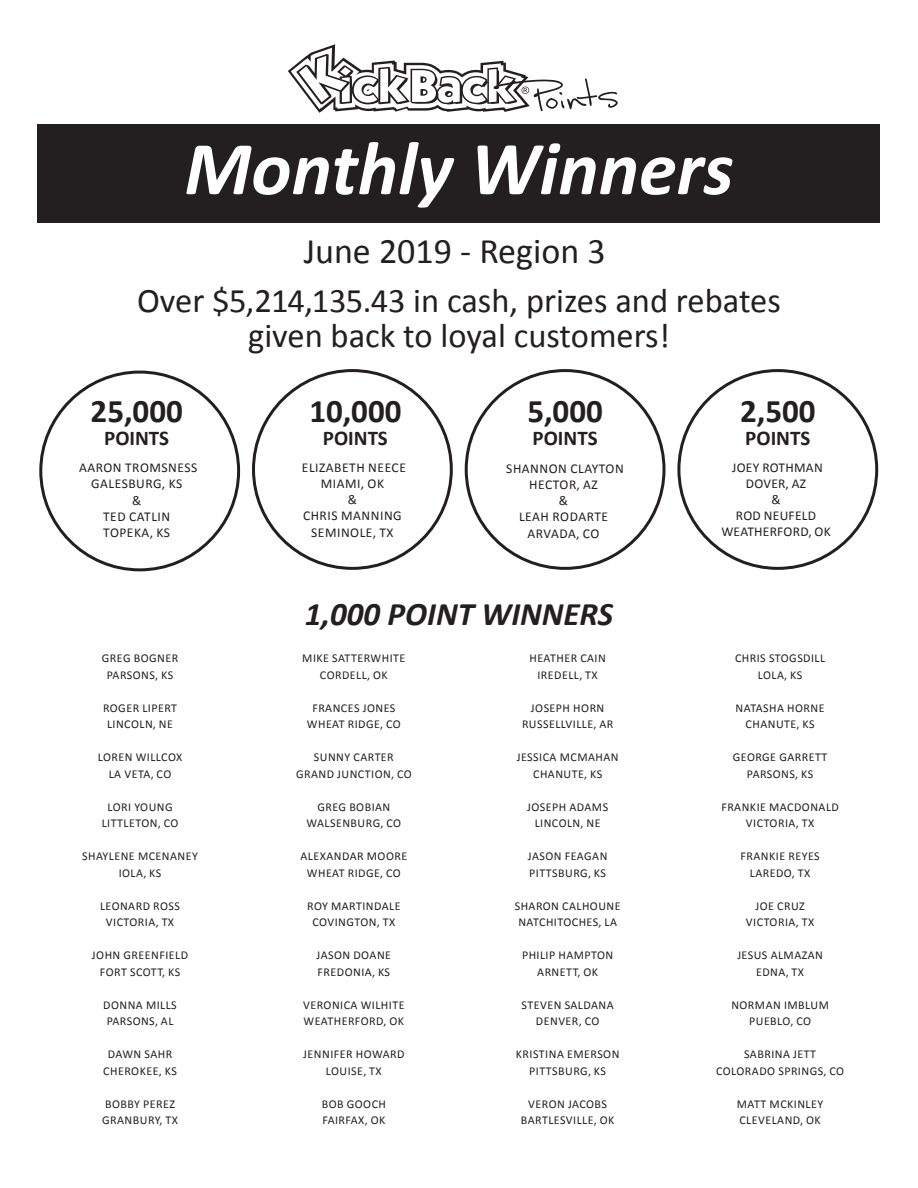
<style>
.page{position:relative;width:918px;height:1188px;background:#fff}
.page>*{position:absolute;margin:0;border:0;box-sizing:border-box;transform-origin:0 0}
.t1{font:italic 700 76.5px "Calibri";color:#fff}
.t2{font:36px "Calibri";color:#231f20}
.t3{font:34.5px "Calibri";color:#231f20}
.t4{font:700 33px "Calibri";color:#231f20}
.t5{font:italic 700 33px "Calibri";color:#231f20}
.t6{font:700 21px "Calibri";color:#231f20}
.t7{font:13.5px "Calibri";letter-spacing:.04em;color:#231f20}
.t8{font:13.5px "Calibri";letter-spacing:.02em;color:#231f20}
.t9{font:12px/16.5px "Calibri";letter-spacing:.04em;color:#231f20;text-align:center}
</style>
<div class="page">
<div style="left:38px;top:124px;width:842px;height:99px;background:#231f20"></div>
<svg style="left:288px;top:44px;width:330px;height:69px"></svg>
<p class="t1" style="left:184px;top:120px;width:551px">Monthly Winners</p>
<p class="t2" style="left:304px;top:228px;width:303px">June 2019 - Region 3</p>
<p class="t3" style="left:137px;top:279px;width:645px">Over $5,214,135.43 in cash, prizes and rebates</p>
<p class="t3" style="left:248px;top:314px;width:423px">given back to loyal customers!</p>
<p class="t4" style="left:91px;top:390px;width:94px">25,000</p>
<p class="t4" style="left:309px;top:390px;width:94px">10,000</p>
<p class="t4" style="left:527px;top:390px;width:77px">5,000</p>
<p class="t4" style="left:740px;top:390px;width:77px">2,500</p>
<p class="t6" style="left:104px;top:424px;width:67px">POINTS</p>
<p class="t6" style="left:323px;top:424px;width:67px">POINTS</p>
<p class="t6" style="left:533px;top:424px;width:67px">POINTS</p>
<p class="t6" style="left:745px;top:424px;width:67px">POINTS</p>
<p class="t7" style="left:302px;top:459px;width:106px">ELIZABETH NEECE</p>
<p class="t7" style="left:321px;top:475px;width:65px">MIAMI, OK</p>
<p class="t7" style="left:348px;top:491px;width:11px">&amp;</p>
<p class="t7" style="left:303px;top:507px;width:100px">CHRIS MANNING</p>
<p class="t7" style="left:311px;top:524px;width:84px">SEMINOLE, TX</p>
<p class="t8" style="left:732px;top:459px;width:92px">JOEY ROTHMAN</p>
<p class="t7" style="left:746px;top:475px;width:62px">DOVER, AZ</p>
<p class="t7" style="left:771px;top:491px;width:11px">&amp;</p>
<p class="t8" style="left:736px;top:507px;width:82px">ROD NEUFELD</p>
<p class="t8" style="left:721px;top:523px;width:111px">WEATHERFORD, OK</p>
<p class="t7" style="left:79px;top:459px;width:120px">AARON TROMSNESS</p>
<p class="t7" style="left:91px;top:475px;width:93px">GALESBURG, KS</p>
<p class="t7" style="left:132px;top:492px;width:11px">&amp;</p>
<p class="t7" style="left:103px;top:508px;width:69px">TED CATLIN</p>
<p class="t7" style="left:103px;top:524px;width:68px">TOPEKA, KS</p>
<p class="t7" style="left:506px;top:460px;width:119px">SHANNON CLAYTON</p>
<p class="t7" style="left:529px;top:476px;width:70px">HECTOR, AZ</p>
<p class="t7" style="left:559px;top:492px;width:11px">&amp;</p>
<p class="t7" style="left:519px;top:508px;width:91px">LEAH RODARTE</p>
<p class="t7" style="left:528px;top:525px;width:73px">ARVADA, CO</p>
<p class="t9" style="left:102px;top:650px;width:78px">GREG BOGNER<br>PARSONS, KS</p>
<p class="t9" style="left:103px;top:699px;width:76px">ROGER LIPERT<br>LINCOLN, NE</p>
<p class="t9" style="left:98px;top:749px;width:86px">LOREN WILLCOX<br>LA VETA, CO</p>
<p class="t9" style="left:102px;top:798px;width:78px">LORI YOUNG<br>LITTLETON, CO</p>
<p class="t9" style="left:82px;top:848px;width:117px">SHAYLENE MCENANEY<br>IOLA, KS</p>
<p class="t9" style="left:100px;top:897px;width:82px">LEONARD ROSS<br>VICTORIA, TX</p>
<p class="t9" style="left:92px;top:947px;width:98px">JOHN GREENFIELD<br>FORT SCOTT, KS</p>
<p class="t9" style="left:103px;top:996px;width:75px;text-align:left">DONNA MILLS<br>PARSONS, AL</p>
<p class="t9" style="left:103px;top:1046px;width:75px">DAWN SAHR<br>CHEROKEE, KS</p>
<p class="t9" style="left:102px;top:1095px;width:77px;text-align:left">BOBBY PEREZ<br>GRANBURY, TX</p>
<p class="t5" style="left:305px;top:593px;width:310px">1,000 POINT WINNERS</p>
<p class="t9" style="left:302px;top:650px;width:105px">MIKE SATTERWHITE<br>CORDELL, OK</p>
<p class="t9" style="left:307px;top:699px;width:95px">FRANCES JONES<br>WHEAT RIDGE, CO</p>
<p class="t9" style="left:296px;top:749px;width:117px">SUNNY CARTER<br>GRAND JUNCTION, CO</p>
<p class="t9" style="left:307px;top:798px;width:96px">GREG BOBIAN<br>WALSENBURG, CO</p>
<p class="t9" style="left:300px;top:848px;width:108px">ALEXANDAR MOORE<br>WHEAT RIDGE, CO</p>
<p class="t9" style="left:307px;top:897px;width:95px">ROY MARTINDALE<br>COVINGTON, TX</p>
<p class="t9" style="left:317px;top:947px;width:76px;text-align:left">JASON DOANE<br>FREDONIA, KS</p>
<p class="t9" style="left:303px;top:996px;width:103px;text-align:left">VERONICA WILHITE<br>WEATHERFORD, OK</p>
<p class="t9" style="left:303px;top:1046px;width:103px">JENNIFER HOWARD<br>LOUISE, TX</p>
<p class="t9" style="left:322px;top:1095px;width:66px;text-align:left">BOB GOOCH<br>FAIRFAX, OK</p>
<p class="t9" style="left:529px;top:650px;width:78px">HEATHER CAIN<br>IREDELL, TX</p>
<p class="t9" style="left:522px;top:699px;width:93px">JOSEPH HORN<br>RUSSELLVILLE, AR</p>
<p class="t9" style="left:517px;top:749px;width:103px">JESSICA MCMAHAN<br>CHANUTE, KS</p>
<p class="t9" style="left:527px;top:798px;width:83px">JOSEPH ADAMS<br>LINCOLN, NE</p>
<p class="t9" style="left:528px;top:848px;width:81px;text-align:left">JASON FEAGAN<br>PITTSBURG, KS</p>
<p class="t9" style="left:515px;top:897px;width:107px">SHARON CALHOUNE<br>NATCHITOCHES, LA</p>
<p class="t9" style="left:522px;top:947px;width:93px">PHILIP HAMPTON<br>ARNETT, OK</p>
<p class="t9" style="left:522px;top:996px;width:94px">STEVEN SALDANA<br>DENVER, CO</p>
<p class="t9" style="left:516px;top:1046px;width:105px">KRISTINA EMERSON<br>PITTSBURG, KS</p>
<p class="t9" style="left:521px;top:1095px;width:95px">VERON JACOBS<br>BARTLESVILLE, OK</p>
<p class="t9" style="left:735px;top:650px;width:92px">CHRIS STOGSDILL</p>
<p class="t9" style="left:758px;top:666px;width:46px">LOLA, KS</p>
<p class="t9" style="left:736px;top:699px;width:90px">NATASHA HORNE</p>
<p class="t9" style="left:746px;top:716px;width:71px">CHANUTE, KS</p>
<p class="t9" style="left:733px;top:749px;width:96px">GEORGE GARRETT</p>
<p class="t9" style="left:747px;top:765px;width:68px">PARSONS, KS</p>
<p class="t9" style="left:721px;top:798px;width:119px">FRANKIE MACDONALD</p>
<p class="t9" style="left:746px;top:815px;width:70px">VICTORIA, TX</p>
<p class="t9" style="left:741px;top:848px;width:81px">FRANKIE REYES</p>
<p class="t9" style="left:750px;top:864px;width:62px">LAREDO, TX</p>
<p class="t9" style="left:755px;top:897px;width:51px">JOE CRUZ</p>
<p class="t9" style="left:746px;top:914px;width:70px">VICTORIA, TX</p>
<p class="t9" style="left:737px;top:947px;width:87px">JESUS ALMAZAN</p>
<p class="t9" style="left:756px;top:963px;width:50px">EDNA, TX</p>
<p class="t9" style="left:731px;top:996px;width:99px">NORMAN IMBLUM</p>
<p class="t9" style="left:749px;top:1013px;width:63px">PUEBLO, CO</p>
<p class="t9" style="left:744px;top:1046px;width:74px">SABRINA JETT</p>
<p class="t9" style="left:716px;top:1062px;width:130px">COLORADO SPRINGS, CO</p>
<p class="t9" style="left:737px;top:1095px;width:88px">MATT MCKINLEY</p>
<p class="t9" style="left:739px;top:1112px;width:83px">CLEVELAND, OK</p>
</div>
